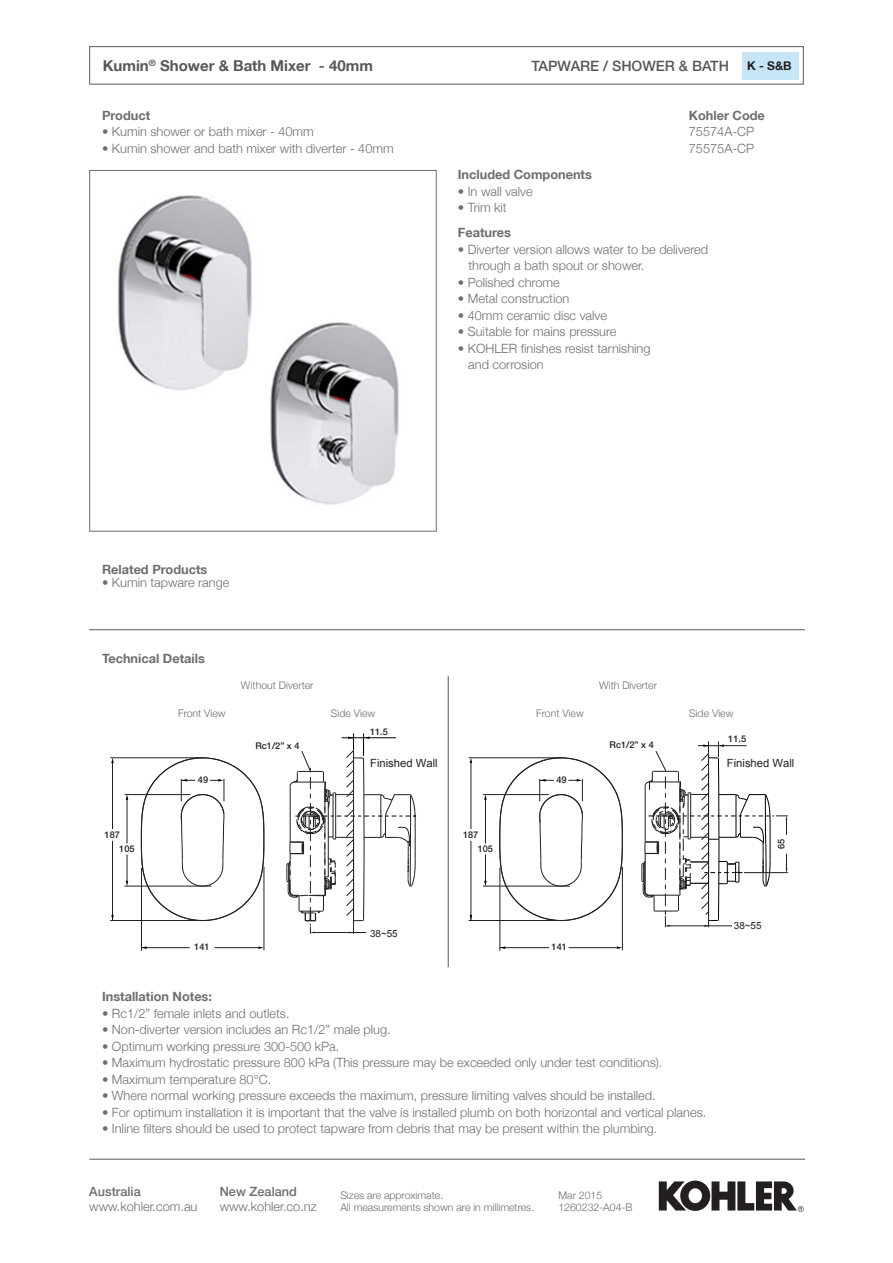
<style>
.page{position:relative;width:893px;height:1263px;background:#fff}
.page>*{position:absolute;margin:0;border:0;box-sizing:border-box;transform-origin:0 0}
.t1{font:700 15px "Helvetica Neue LT";color:#57585a}
.t2{font:500 14.25px "Helvetica Neue LT";color:#57585a}
.body_copy{font:300 12.75px "Helvetica Neue LT";color:#6c6d70}
.Body_copy_heading{font:700 12.75px "Helvetica Neue LT";color:#6c6d70}
.t3{font:500 12.75px "Helvetica Neue LT";color:#6c6d70}
.t4{font:700 12px "Helvetica Neue LT";color:#231f20}
.t5{font:11.25px "Arial";color:#231f20}
.digram_headings{font:300 10.5px/12px "Helvetica Neue LT";color:#6c6d70}
.t6{font:9.9px "Arial";color:#231f20}
.t7{font:500 9.15px "Helvetica Neue LT";color:#231f20}
</style>
<div class="page">
<hr style="left:89px;top:1159px;width:716px;height:1px;background:#57585a">
<svg style="left:659px;top:1180px;width:145px;height:32px"></svg>
<div style="left:89px;top:46px;width:715px;height:39px;border:1px solid #57585a"></div>
<div style="left:742px;top:52px;width:57px;height:27px;background:#c6e6f8"></div>
<svg style="left:110px;top:708px;width:599px;height:260px"></svg>
<hr style="left:500px;top:868px;width:1px;height:83px;background:#231f20">
<hr style="left:622px;top:867px;width:1px;height:83px;background:#231f20">
<hr style="left:500px;top:947px;width:49px;height:1px;background:#231f20">
<hr style="left:568px;top:947px;width:51px;height:1px;background:#231f20">
<svg style="left:500px;top:946px;width:5px;height:3px"></svg>
<svg style="left:617px;top:946px;width:5px;height:3px"></svg>
<hr style="left:483px;top:886px;width:87px;height:1px;background:#231f20">
<hr style="left:483px;top:794px;width:66px;height:1px;background:#231f20">
<hr style="left:485px;top:797px;width:1px;height:46px;background:#231f20">
<svg style="left:484px;top:854px;width:3px;height:32px"></svg>
<svg style="left:484px;top:794px;width:3px;height:6px"></svg>
<hr style="left:469px;top:757px;width:93px;height:1px;background:#231f20">
<hr style="left:469px;top:920px;width:90px;height:1px;background:#231f20">
<hr style="left:471px;top:841px;width:1px;height:79px;background:#231f20">
<hr style="left:471px;top:763px;width:1px;height:66px;background:#231f20">
<svg style="left:499px;top:757px;width:124px;height:164px"></svg>
<hr style="left:141px;top:868px;width:1px;height:83px;background:#231f20">
<hr style="left:264px;top:867px;width:1px;height:83px;background:#231f20">
<hr style="left:141px;top:947px;width:49px;height:1px;background:#231f20">
<hr style="left:214px;top:947px;width:47px;height:1px;background:#231f20">
<svg style="left:142px;top:946px;width:5px;height:3px"></svg>
<svg style="left:258px;top:946px;width:6px;height:3px"></svg>
<hr style="left:124px;top:886px;width:87px;height:1px;background:#231f20">
<hr style="left:125px;top:794px;width:65px;height:1px;background:#231f20">
<hr style="left:127px;top:797px;width:1px;height:46px;background:#231f20">
<svg style="left:126px;top:854px;width:2px;height:32px"></svg>
<svg style="left:126px;top:794px;width:2px;height:6px"></svg>
<hr style="left:110px;top:757px;width:93px;height:1px;background:#231f20">
<hr style="left:110px;top:920px;width:90px;height:1px;background:#231f20">
<hr style="left:112px;top:841px;width:1px;height:79px;background:#231f20">
<hr style="left:112px;top:763px;width:1px;height:66px;background:#231f20">
<svg style="left:111px;top:758px;width:3px;height:5px"></svg>
<svg style="left:111px;top:915px;width:3px;height:5px"></svg>
<svg style="left:141px;top:757px;width:124px;height:164px"></svg>
<svg style="left:286px;top:733px;width:132px;height:201px"></svg>
<svg style="left:641px;top:741px;width:147px;height:186px"></svg>
<hr style="left:89px;top:629px;width:716px;height:1px;background:#57585a">
<img style="left:117px;top:195px;width:135px;height:196px">
<div style="left:89px;top:170px;width:348px;height:361px;border:1px solid #6c6d70"></div>
<hr style="left:448px;top:676px;width:1px;height:291px;background:#57585a">
<img style="left:270px;top:322px;width:129px;height:183px">
<p class="t1" style="left:103px;top:56px;width:272px">Kumin<sup>®</sup> Shower &amp; Bath Mixer - 40mm</p>
<p class="Body_copy_heading" style="left:102px;top:107px;width:50px">Product</p>
<p class="body_copy" style="left:102px;top:124px;width:213px">• Kumin shower or bath mixer - 40mm</p>
<p class="body_copy" style="left:102px;top:140px;width:293px">• Kumin shower and bath mixer with diverter - 40mm</p>
<p class="t2" style="left:531px;top:57px;width:199px">TAPWARE / SHOWER &amp; BATH</p>
<p class="t4" style="left:747px;top:59px;width:46px">K - S&amp;B</p>
<p class="Body_copy_heading" style="left:689px;top:107px;width:78px">Kohler Code</p>
<p class="body_copy" style="left:689px;top:124px;width:67px">75574A-CP</p>
<p class="body_copy" style="left:689px;top:140px;width:67px">75575A-CP</p>
<p class="Body_copy_heading" style="left:458px;top:167px;width:136px">Included Components</p>
<p class="body_copy" style="left:458px;top:183px;width:76px">• In wall valve</p>
<p class="body_copy" style="left:458px;top:200px;width:50px">• Trim kit</p>
<p class="Body_copy_heading" style="left:458px;top:225px;width:55px">Features</p>
<p class="body_copy" style="left:458px;top:241px;width:252px">• Diverter version allows water to be delivered</p>
<p class="body_copy" style="left:468px;top:258px;width:177px">through a bath spout or shower.</p>
<p class="body_copy" style="left:458px;top:274px;width:103px">• Polished chrome</p>
<p class="body_copy" style="left:458px;top:291px;width:113px">• Metal construction</p>
<p class="body_copy" style="left:458px;top:307px;width:151px">• 40mm ceramic disc valve</p>
<p class="body_copy" style="left:458px;top:324px;width:160px">• Suitable for mains pressure</p>
<p class="body_copy" style="left:458px;top:340px;width:194px">• KOHLER finishes resist tarnishing</p>
<p class="body_copy" style="left:468px;top:357px;width:77px">and corrosion</p>
<p class="Body_copy_heading" style="left:102px;top:561px;width:107px">Related Products</p>
<p class="body_copy" style="left:102px;top:575px;width:129px">• Kumin tapware range</p>
<p class="Body_copy_heading" style="left:102px;top:650px;width:104px">Technical Details</p>
<p class="digram_headings" style="left:241px;top:679px;width:74px">Without Diverter</p>
<p class="digram_headings" style="left:599px;top:679px;width:60px">With Diverter</p>
<p class="digram_headings" style="left:178px;top:707px;width:49px">Front View</p>
<p class="digram_headings" style="left:331px;top:707px;width:46px">Side View</p>
<p class="digram_headings" style="left:536px;top:707px;width:49px">Front View</p>
<p class="digram_headings" style="left:689px;top:707px;width:46px">Side View</p>
<p class="t7" style="left:370px;top:727px;width:19px">11.5</p>
<p class="t7" style="left:255px;top:740px;width:46px">Rc1/2” x 4</p>
<p class="t7" style="left:610px;top:739px;width:46px">Rc1/2” x 4</p>
<p class="t7" style="left:728px;top:734px;width:19px">11.5</p>
<p class="t7" style="left:105px;top:830px;width:17px">187</p>
<p class="t7" style="left:119px;top:843px;width:17px">105</p>
<p class="t7" style="left:198px;top:774px;width:12px">49</p>
<p class="t7" style="left:194px;top:941px;width:17px">141</p>
<p class="t5" style="left:370px;top:756px;width:69px">Finished Wall</p>
<p class="t5" style="left:727px;top:756px;width:69px">Finished Wall</p>
<p class="t6" style="left:370px;top:927px;width:29px">38~55</p>
<p class="t7" style="left:463px;top:830px;width:17px">187</p>
<p class="t7" style="left:478px;top:843px;width:17px">105</p>
<p class="t7" style="left:556px;top:774px;width:12px">49</p>
<p class="t7" style="left:552px;top:941px;width:17px">141</p>
<p class="t7" style="left:776px;top:849px;width:12px;rotate:-90deg">65</p>
<p class="t6" style="left:734px;top:918px;width:29px">38~55</p>
<p class="Body_copy_heading" style="left:102px;top:988px;width:111px">Installation Notes:</p>
<p class="body_copy" style="left:102px;top:1005px;width:189px">• Rc1/2” female inlets and outlets.</p>
<p class="body_copy" style="left:102px;top:1022px;width:290px">• Non-diverter version includes an Rc1/2” male plug.</p>
<p class="body_copy" style="left:102px;top:1038px;width:239px">• Optimum working pressure 300-500 kPa.</p>
<p class="body_copy" style="left:102px;top:1055px;width:562px">• Maximum hydrostatic pressure 800 kPa (This pressure may be exceeded only under test conditions).</p>
<p class="body_copy" style="left:102px;top:1071px;width:171px">• Maximum temperature 80°C.</p>
<p class="body_copy" style="left:102px;top:1088px;width:555px">• Where normal working pressure exceeds the maximum, pressure limiting valves should be installed.</p>
<p class="body_copy" style="left:102px;top:1104px;width:606px">• For optimum installation it is important that the valve is installed plumb on both horizontal and vertical planes.</p>
<p class="body_copy" style="left:102px;top:1121px;width:557px">• Inline filters should be used to protect tapware from debris that may be present within the plumbing.</p>
<p class="t3" style="left:89px;top:1184px;width:53px">Australia</p>
<p class="body_copy" style="left:89px;top:1198px;width:110px">www.kohler.com.au</p>
<p class="t3" style="left:220px;top:1184px;width:79px">New Zealand</p>
<p class="body_copy" style="left:220px;top:1198px;width:98px">www.kohler.co.nz</p>
<p class="digram_headings" style="left:340px;top:1189px;width:195px">Sizes are approximate.<br>All measurements shown are in millimetres.</p>
<p class="digram_headings" style="left:558px;top:1189px;width:45px">Mar 2015</p>
<p class="digram_headings" style="left:558px;top:1201px;width:75px">1260232-A04-B</p>
</div>
